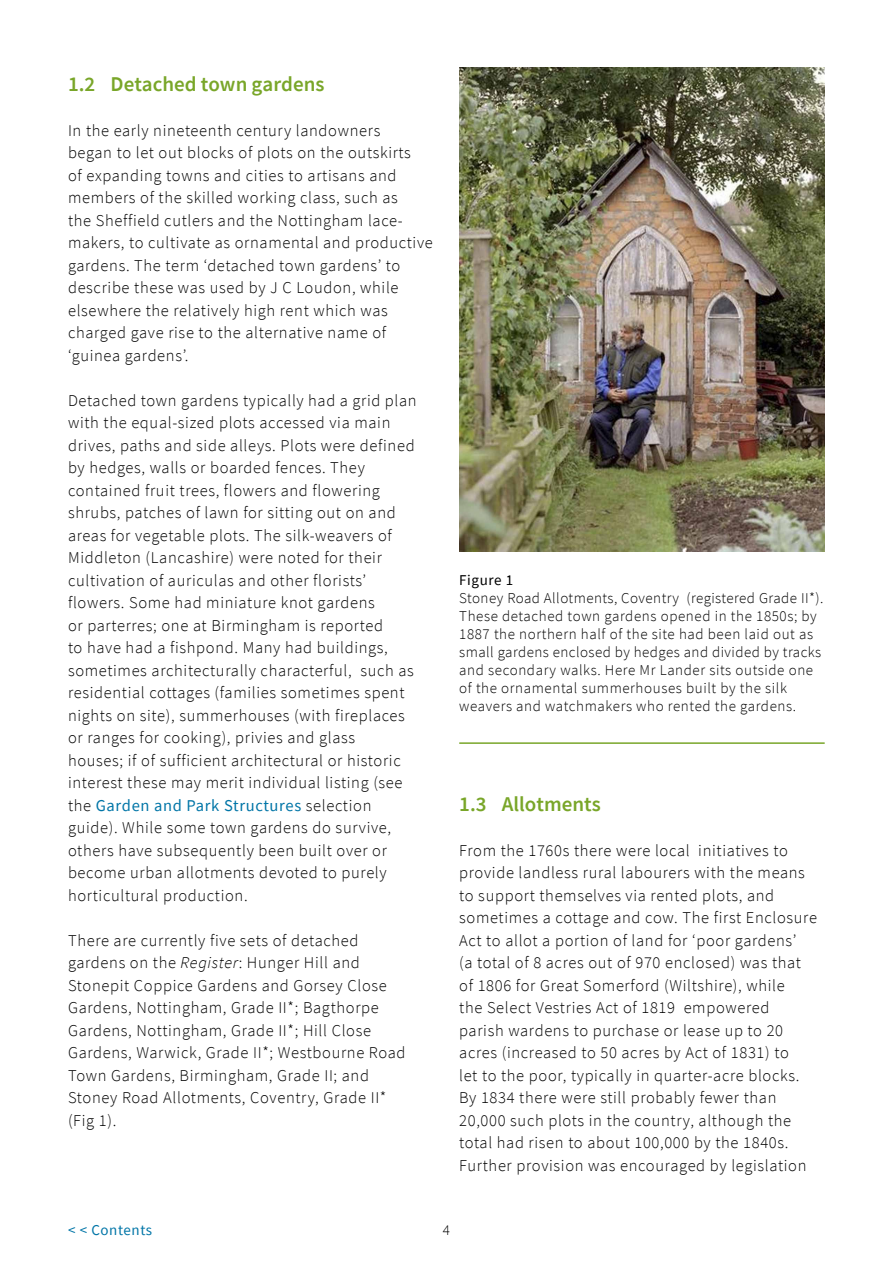
<style>
.page{position:relative;width:893px;height:1263px;background:#fff}
.page>*{position:absolute;margin:0;border:0;box-sizing:border-box;transform-origin:0 0}
.Heading_1{font:600 21px "Source Sans Pro";color:#79a629}
.Body_text{font:300 16.5px/22.5px "Source Sans Pro";letter-spacing:.04em;color:#000}
.IMAGE_text{font:300 15px/18px "Source Sans Pro";letter-spacing:.04em;color:#000}
.t1{font:15px "Source Sans Pro";letter-spacing:.04em;color:#0075a7}
.IMAGE_heading{font:15px "Source Sans Pro";letter-spacing:.04em;color:#000}
.s1{font-weight:400;color:#0075a7}
.s2{font-style:italic}
</style>
<div class="page">
<hr style="left:459px;top:742px;width:366px;height:2px;background:#79a629">
<img style="left:459px;top:68px;width:366px;height:483px">
<p class="Heading_1" style="left:68px;top:70px;width:258px">1.2 Detached town gardens</p>
<p class="Body_text" style="left:68px;top:119px;width:366px">In the early nineteenth century landowners<br>began to let out blocks of plots on the outskirts<br>of expanding towns and cities to artisans and members of the skilled working class, such as<br>the Sheffield cutlers and the Nottingham lace&shy;makers, to cultivate as ornamental and productive gardens. The term ‘detached town gardens’ to describe these was used by J C Loudon, while elsewhere the relatively high rent which was charged gave rise to the alternative name of ‘guinea gardens’.</p>
<p class="Body_text" style="left:68px;top:389px;width:350px">Detached town gardens typically had a grid plan with the equal-sized plots accessed via main drives, paths and side alleys. Plots were defined by hedges, walls or boarded fences. They contained fruit trees, flowers and flowering shrubs, patches of lawn for sitting out on and areas for vegetable plots. The silk-weavers of Middleton (Lancashire) were noted for their cultivation of auriculas and other florists’ flowers. Some had miniature knot gardens<br>or parterres; one at Birmingham is reported<br>to have had a fishpond. Many had buildings, sometimes architecturally characterful, such as residential cottages (families sometimes spent nights on site), summerhouses (with fireplaces or ranges for cooking), privies and glass<br>houses; if of sufficient architectural or historic interest these may merit individual listing (see the <span class="s1">Garden and Park Structures</span> selection guide). While some town gardens do survive, others have subsequently been built over or become urban allotments devoted to purely horticultural production.</p>
<p class="Body_text" style="left:68px;top:929px;width:339px">There are currently five sets of detached gardens on the <span class="s2">Register</span>: Hunger Hill and Stonepit Coppice Gardens and Gorsey Close Gardens, Nottingham, Grade II*; Bagthorpe Gardens, Nottingham, Grade II*; Hill Close Gardens, Warwick, Grade II*; Westbourne Road Town Gardens, Birmingham, Grade II; and Stoney Road Allotments, Coventry, Grade II* (Fig 1).</p>
<p class="IMAGE_heading" style="left:459px;top:571px;width:55px">Figure 1</p>
<p class="IMAGE_text" style="left:459px;top:589px;width:366px">Stoney Road Allotments, Coventry (registered Grade II*).<br>These detached town gardens opened in the 1850s; by 1887 the northern half of the site had been laid out as small gardens enclosed by hedges and divided by tracks and secondary walks. Here Mr Lander sits outside one of the ornamental summerhouses built by the silk weavers and watchmakers who rented the gardens.</p>
<p class="Heading_1" style="left:459px;top:790px;width:143px">1.3 Allotments</p>
<p class="Body_text" style="left:459px;top:839px;width:359px">From the 1760s there were local initiatives to provide landless rural labourers with the means to support themselves via rented plots, and sometimes a cottage and cow. The first Enclosure Act to allot a portion of land for ‘poor gardens’<br>(a total of 8 acres out of 970 enclosed) was that of 1806 for Great Somerford (Wiltshire), while<br>the Select Vestries Act of 1819 empowered parish wardens to purchase or lease up to 20 acres (increased to 50 acres by Act of 1831) to<br>let to the poor, typically in quarter-acre blocks.<br>By 1834 there were still probably fewer than 20,000 such plots in the country, although the total had risen to about 100,000 by the 1840s.<br>Further provision was encouraged by legislation</p>
<p class="t1" style="left:68px;top:1220px;width:86px">&lt; &lt; Contents</p>
<p class="IMAGE_text" style="left:443px;top:1220px;width:9px">4</p>
</div>
